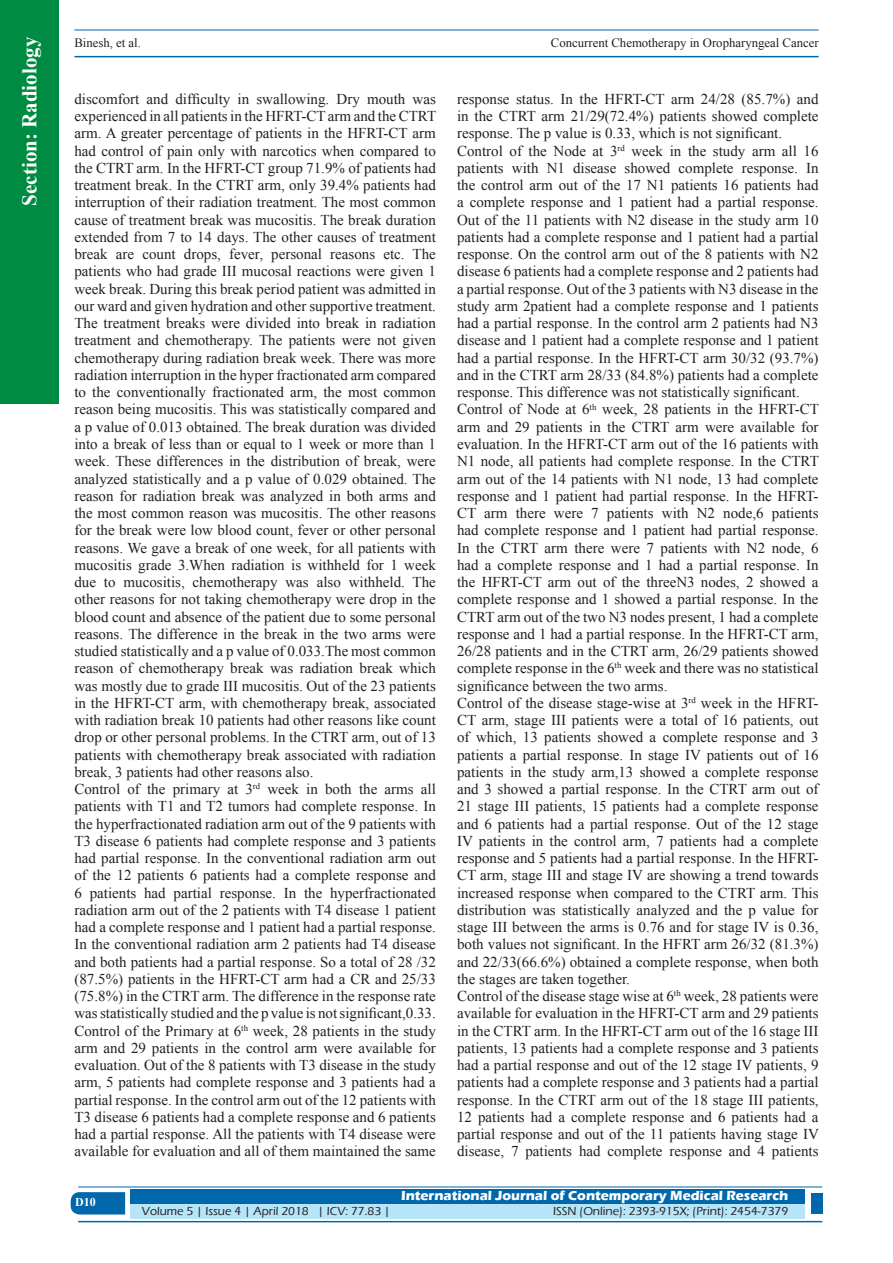
<style>
.page{position:relative;width:893px;height:1263px;background:#fff}
.page>*{position:absolute;margin:0;border:0;box-sizing:border-box;transform-origin:0 0}
.t1{font:700 21px "Times New Roman";color:#fff}
.ABS_TEXT_New{font:15px/17.2px "Times New Roman";color:#231f20;text-align:justify}
.t2{font:700 13.5px "Eras ITC";color:#fff}
.t3{font:12.75px "Times New Roman";color:#231f20}
.t4{font:500 12px "Eras ITC";color:#231f20}
.t5{font:700 12px "Times New Roman";color:#fff}
</style>
<div class="page">
<hr style="left:74px;top:30px;width:745px;height:1px;background:#0067aa">
<hr style="left:74px;top:56px;width:745px;height:1px;background:#0067aa">
<div style="left:0;top:0;width:59px;height:404px;background:#008b43"></div>
<svg style="left:71px;top:1192px;width:54px;height:22px"></svg>
<div style="left:130px;top:1189px;width:674px;height:15px;background:#0067aa"></div>
<div style="left:130px;top:1204px;width:674px;height:15px;background:#b6e4f9"></div>
<hr style="left:78px;top:1186px;width:744px;height:1px;background:#0067aa">
<hr style="left:78px;top:1221px;width:744px;height:1px;background:#0067aa">
<div style="left:811px;top:1193px;width:11px;height:21px;background:#0067aa"></div>
<h1 class="t1" style="left:15px;top:206px;width:170px;rotate:-90deg">Section: Radiology</h1>
<p class="t3" style="left:74px;top:35px;width:68px">Binesh, et al.</p>
<p class="t3" style="left:551px;top:35px;width:269px">Concurrent Chemotherapy in Oropharyngeal Cancer</p>
<p class="ABS_TEXT_New" style="left:74px;top:90px;width:363px">discomfort and difficulty in swallowing. Dry mouth was experienced in all patients in the HFRT-CT arm and the CTRT arm. A greater percentage of patients in the HFRT-CT arm had control of pain only with narcotics when compared to the CTRT arm. In the HFRT-CT group 71.9% of patients had treatment break. In the CTRT arm, only 39.4% patients had interruption of their radiation treatment. The most common cause of treatment break was mucositis. The break duration extended from 7 to 14 days. The other causes of treatment break are count drops, fever, personal reasons etc. The patients who had grade III mucosal reactions were given 1 week break. During this break period patient was admitted in our ward and given hydration and other supportive treatment.<br>The treatment breaks were divided into break in radiation treatment and chemotherapy. The patients were not given chemotherapy during radiation break week. There was more radiation interruption in the hyper fractionated arm compared to the conventionally fractionated arm, the most common reason being mucositis. This was statistically compared and a p value of 0.013 obtained. The break duration was divided into a break of less than or equal to 1 week or more than 1 week. These differences in the distribution of break, were analyzed statistically and a p value of 0.029 obtained. The reason for radiation break was analyzed in both arms and the most common reason was mucositis. The other reasons for the break were low blood count, fever or other personal reasons. We gave a break of one week, for all patients with mucositis grade 3.When radiation is withheld for 1 week due to mucositis, chemotherapy was also withheld. The other reasons for not taking chemotherapy were drop in the blood count and absence of the patient due to some personal reasons. The difference in the break in the two arms were studied statistically and a p value of 0.033.The most common reason of chemotherapy break was radiation break which was mostly due to grade III mucositis. Out of the 23 patients in the HFRT-CT arm, with chemotherapy break, associated with radiation break 10 patients had other reasons like count drop or other personal problems. In the CTRT arm, out of 13 patients with chemotherapy break associated with radiation break, 3 patients had other reasons also.</p>
<p class="ABS_TEXT_New" style="left:74px;top:780px;width:363px">Control of the primary at 3<sup>rd</sup> week in both the arms all patients with T1 and T2 tumors had complete response. In the hyperfractionated radiation arm out of the 9 patients with T3 disease 6 patients had complete response and 3 patients had partial response. In the conventional radiation arm out of the 12 patients 6 patients had a complete response and 6 patients had partial response. In the hyperfractionated radiation arm out of the 2 patients with T4 disease 1 patient had a complete response and 1 patient had a partial response.<br>In the conventional radiation arm 2 patients had T4 disease and both patients had a partial response. So a total of 28 /32 (87.5%) patients in the HFRT-CT arm had a CR and 25/33 (75.8%) in the CTRT arm. The difference in the response rate was statistically studied and the p value is not significant,0.33.</p>
<p class="ABS_TEXT_New" style="left:74px;top:1022px;width:363px">Control of the Primary at 6<sup>th</sup> week, 28 patients in the study arm and 29 patients in the control arm were available for evaluation. Out of the 8 patients with T3 disease in the study arm, 5 patients had complete response and 3 patients had a partial response. In the control arm out of the 12 patients with T3 disease 6 patients had a complete response and 6 patients had a partial response. All the patients with T4 disease were available for evaluation and all of them maintained the same</p>
<p class="ABS_TEXT_New" style="left:457px;top:90px;width:363px">response status. In the HFRT-CT arm 24/28 (85.7%) and in the CTRT arm 21/29(72.4%) patients showed complete response. The p value is 0.33, which is not significant.</p>
<p class="ABS_TEXT_New" style="left:457px;top:142px;width:363px">Control of the Node at 3<sup>rd</sup> week in the study arm all 16 patients with N1 disease showed complete response. In the control arm out of the 17 N1 patients 16 patients had a complete response and 1 patient had a partial response.<br>Out of the 11 patients with N2 disease in the study arm 10 patients had a complete response and 1 patient had a partial response. On the control arm out of the 8 patients with N2 disease 6 patients had a complete response and 2 patients had a partial response. Out of the 3 patients with N3 disease in the study arm 2patient had a complete response and 1 patients had a partial response. In the control arm 2 patients had N3 disease and 1 patient had a complete response and 1 patient had a partial response. In the HFRT-CT arm 30/32 (93.7%) and in the CTRT arm 28/33 (84.8%) patients had a complete response. This difference was not statistically significant.</p>
<p class="ABS_TEXT_New" style="left:457px;top:401px;width:363px">Control of Node at 6<sup>th</sup> week, 28 patients in the HFRT-CT arm and 29 patients in the CTRT arm were available for evaluation. In the HFRT-CT arm out of the 16 patients with N1 node, all patients had complete response. In the CTRT arm out of the 14 patients with N1 node, 13 had complete response and 1 patient had partial response. In the HFRT-CT arm there were 7 patients with N2 node,6 patients had complete response and 1 patient had partial response.<br>In the CTRT arm there were 7 patients with N2 node, 6 had a complete response and 1 had a partial response. In the HFRT-CT arm out of the threeN3 nodes, 2 showed a complete response and 1 showed a partial response. In the CTRT arm out of the two N3 nodes present, 1 had a complete response and 1 had a partial response. In the HFRT-CT arm, 26/28 patients and in the CTRT arm, 26/29 patients showed complete response in the 6<sup>th</sup> week and there was no statistical significance between the two arms.</p>
<p class="ABS_TEXT_New" style="left:457px;top:694px;width:363px">Control of the disease stage-wise at 3<sup>rd</sup> week in the HFRT-CT arm, stage III patients were a total of 16 patients, out of which, 13 patients showed a complete response and 3 patients a partial response. In stage IV patients out of 16 patients in the study arm,13 showed a complete response and 3 showed a partial response. In the CTRT arm out of 21 stage III patients, 15 patients had a complete response and 6 patients had a partial response. Out of the 12 stage IV patients in the control arm, 7 patients had a complete response and 5 patients had a partial response. In the HFRT-CT arm, stage III and stage IV are showing a trend towards increased response when compared to the CTRT arm. This distribution was statistically analyzed and the p value for stage III between the arms is 0.76 and for stage IV is 0.36, both values not significant. In the HFRT arm 26/32 (81.3%) and 22/33(66.6%) obtained a complete response, when both the stages are taken together.</p>
<p class="ABS_TEXT_New" style="left:457px;top:987px;width:363px">Control of the disease stage wise at 6<sup>th</sup> week, 28 patients were available for evaluation in the HFRT-CT arm and 29 patients in the CTRT arm. In the HFRT-CT arm out of the 16 stage III patients, 13 patients had a complete response and 3 patients had a partial response and out of the 12 stage IV patients, 9 patients had a complete response and 3 patients had a partial response. In the CTRT arm out of the 18 stage III patients, 12 patients had a complete response and 6 patients had a partial response and out of the 11 patients having stage IV disease, 7 patients had complete response and 4 patients</p>
<h4 class="t5" style="left:75px;top:1194px;width:22px">D10</h4>
<p class="t2" style="left:401px;top:1188px;width:389px">International Journal of Contemporary Medical Research</p>
<p class="t4" style="left:142px;top:1204px;width:250px">Volume 5 | Issue 4 | April 2018 | ICV: 77.83 |</p>
<p class="t4" style="left:553px;top:1204px;width:237px">ISSN (Online): 2393-915X; (Print): 2454-7379</p>
</div>
